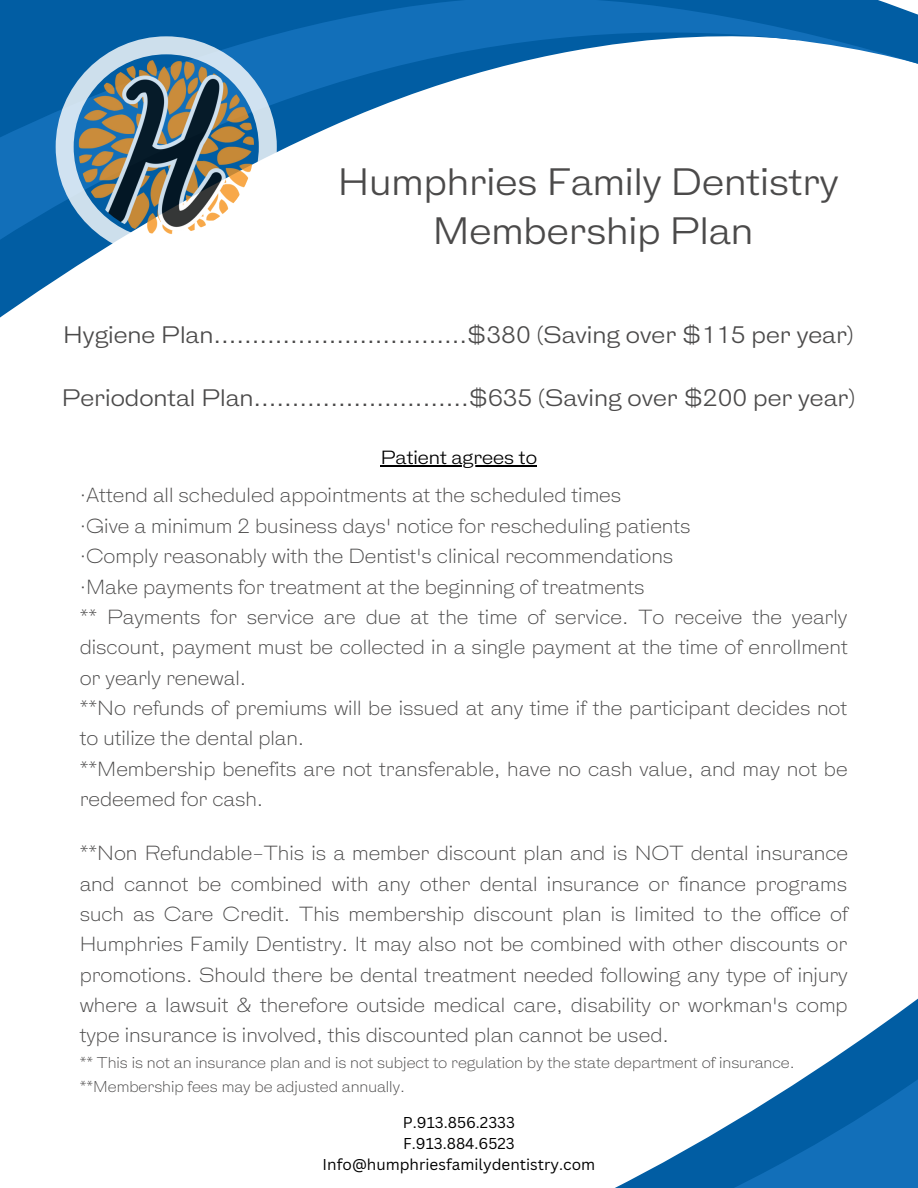
<style>
.page{position:relative;width:918px;height:1188px;background:#fff}
.page>*{position:absolute;margin:0;border:0;box-sizing:border-box;transform-origin:0 0}
.t1{font:36px/49.5px "HK Gothic";color:#4b4a4a;text-align:center}
.t2{font:22.5px "HK Gothic";color:#4b4a4a}
.t3{font:300 19.2px/30.3px "HK Gothic";color:#4b4a4a}
.t4{font:18px "HK Gothic";color:#000}
.t5{font:15.3px/21px "Canva Sans";color:#000;text-align:center}
.t6{font:300 14.7px/23.7px "HK Gothic";color:#4b4a4a}
</style>
<div class="page">
<svg style="left:0;top:220px;width:91px;height:98px;fill:#015da3"></svg>
<svg style="left:0;top:0;width:918px;height:220px"></svg>
<svg style="left:56px;top:36px;width:221px;height:221px"></svg>
<svg style="left:717px;top:1000px;width:201px;height:132px"></svg>
<svg style="left:615px;top:1132px;width:303px;height:56px"></svg>
<hr style="left:381px;top:465px;width:156px;height:1px;background:#000">
<h1 class="t1" style="left:338px;top:160px;width:502px">Humphries Family Dentistry<br>Membership Plan</h1>
<p class="t2" style="left:63px;top:323px;width:792px">Hygiene Plan.................................$380 (Saving over $115 per year)</p>
<p class="t2" style="left:62px;top:386px;width:795px">Periodontal Plan............................$635 (Saving over $200 per year)</p>
<p class="t4" style="left:381px;top:448px;width:158px">Patient agrees to</p>
<p class="t3" style="left:80px;top:482px;width:770px">·Attend all scheduled appointments at the scheduled times<br>·Give a minimum 2 business days' notice for rescheduling patients<br>·Comply reasonably with the Dentist's clinical recommendations<br>·Make payments for treatment at the beginning of treatments<br>** Payments for service are due at the time of service. To receive the yearly discount, payment must be collected in a single payment at the time of enrollment or yearly renewal.<br>**No refunds of premiums will be issued at any time if the participant decides not to utilize the dental plan.<br>**Membership benefits are not transferable, have no cash value, and may not be redeemed for cash.</p>
<p class="t3" style="left:80px;top:839px;width:770px;text-align:justify">**Non Refundable-This is a member discount plan and is NOT dental insurance and cannot be combined with any other dental insurance or finance programs such as Care Credit. This membership discount plan is limited to the office of Humphries Family Dentistry. It may also not be combined with other discounts or promotions. Should there be dental treatment needed following any type of injury where a lawsuit &amp; therefore outside medical care, disability or workman's comp type insurance is involved, this discounted plan cannot be used.</p>
<p class="t6" style="left:80px;top:1052px;width:717px">** This is not an insurance plan and is not subject to regulation by the state department of insurance. **Membership fees may be adjusted annually.</p>
<p class="t5" style="left:323px;top:1111px;width:274px">P.913.856.2333<br>F.913.884.6523<br>Info@humphriesfamilydentistry.com</p>
</div>
